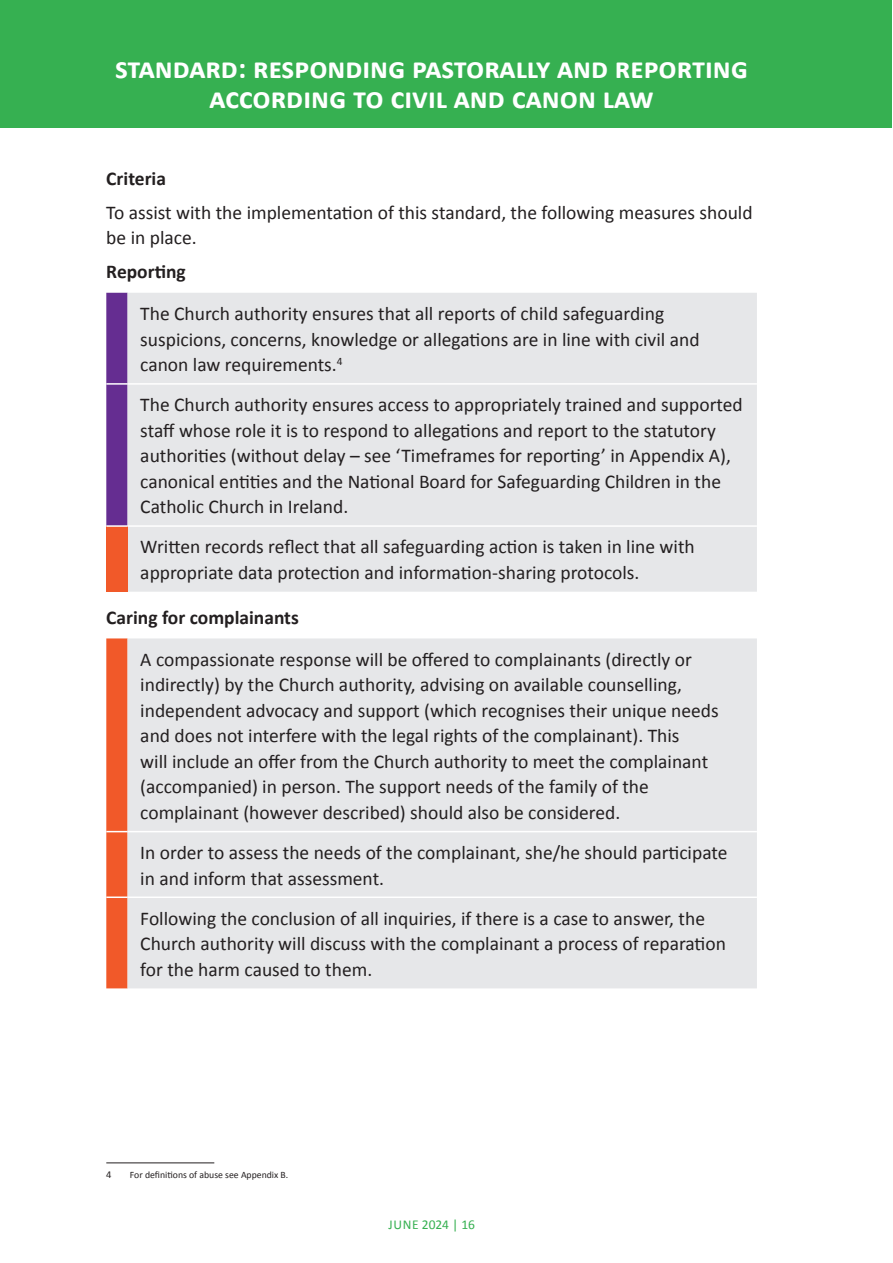
<style>
.page{position:relative;width:893px;height:1263px;background:#fff}
.page>*{position:absolute;margin:0;border:0;box-sizing:border-box;transform-origin:0 0}
.t1{font:700 30px/30px "Calibri";color:#fff;text-align:center}
.t2{font:19.5px/25.5px "Calibri";color:#231f20}
.t3{font:700 19.5px "Calibri";color:#231f20}
.t4{font:13.5px "Calibri";color:#36b051}
.t5{font:10.5px "Calibri";color:#231f20}
.t6{font:9.75px "Calibri";color:#231f20}
</style>
<div class="page">
<div style="left:0;top:0;width:892px;height:128px;background:#36b051"></div>
<svg style="left:106px;top:293px;width:22px;height:232px;background:#6b3595"></svg>
<div style="left:128px;top:293px;width:629px;height:299px;background:#e6e7e9"></div>
<div style="left:106px;top:526px;width:22px;height:66px;background:#f15929"></div>
<hr style="left:106px;top:383px;width:22px;height:2px;background:#fff">
<hr style="left:128px;top:383px;width:629px;height:2px;background:#fff">
<hr style="left:106px;top:525px;width:22px;height:2px;background:#fff">
<hr style="left:128px;top:525px;width:629px;height:2px;background:#fff">
<div style="left:128px;top:638px;width:629px;height:350px;background:#e6e7e9"></div>
<svg style="left:106px;top:638px;width:22px;height:350px;background:#f16033"></svg>
<hr style="left:128px;top:831px;width:629px;height:1px;background:#fff">
<hr style="left:106px;top:896px;width:22px;height:2px;background:#fff">
<hr style="left:128px;top:896px;width:629px;height:2px;background:#fff">
<hr style="left:106px;top:1162px;width:108px;height:1px;background:#231f20">
<h1 class="t1" style="left:115px;top:53px;width:634px">standard: responding pastorally and reporting according to civil and canon law</h1>
<p class="t3" style="left:106px;top:166px;width:61px">Criteria</p>
<p class="t2" style="left:106px;top:200px;width:648px">To assist with the implementation of this standard, the following measures should be in place.</p>
<p class="t3" style="left:106px;top:259px;width:81px">Reporting</p>
<p class="t2" style="left:140px;top:301px;width:561px">The Church authority ensures that all reports of child safeguarding suspicions, concerns, knowledge or allegations are in line with civil and canon law requirements.<sup>4</sup></p>
<p class="t2" style="left:140px;top:392px;width:604px">The Church authority ensures access to appropriately trained and supported staff whose role it is to respond to allegations and report to the statutory authorities (without delay – see ‘Timeframes for reporting’ in Appendix A), canonical entities and the National Board for Safeguarding Children in the Catholic Church in Ireland.</p>
<p class="t2" style="left:140px;top:534px;width:556px">Written records reflect that all safeguarding action is taken in line with appropriate data protection and information-sharing protocols.</p>
<p class="t3" style="left:106px;top:605px;width:194px">Caring for complainants</p>
<p class="t2" style="left:140px;top:647px;width:580px">A compassionate response will be offered to complainants (directly or indirectly) by the Church authority, advising on available counselling, independent advocacy and support (which recognises their unique needs and does not interfere with the legal rights of the complainant). This<br>will include an offer from the Church authority to meet the complainant (accompanied) in person. The support needs of the family of the complainant (however described) should also be considered.</p>
<p class="t2" style="left:140px;top:840px;width:589px">In order to assess the needs of the complainant, she/he should participate in and inform that assessment.</p>
<p class="t2" style="left:140px;top:905px;width:587px">Following the conclusion of all inquiries, if there is a case to answer, the<br>Church authority will discuss with the complainant a process of reparation for the harm caused to them.</p>
<p class="t5" style="left:106px;top:1168px;width:7px">4</p>
<p class="t6" style="left:130px;top:1168px;width:160px">For definitions of abuse see Appendix B.</p>
<p class="t4" style="left:389px;top:1216px;width:88px">JUNE 2024 | 16</p>
</div>
